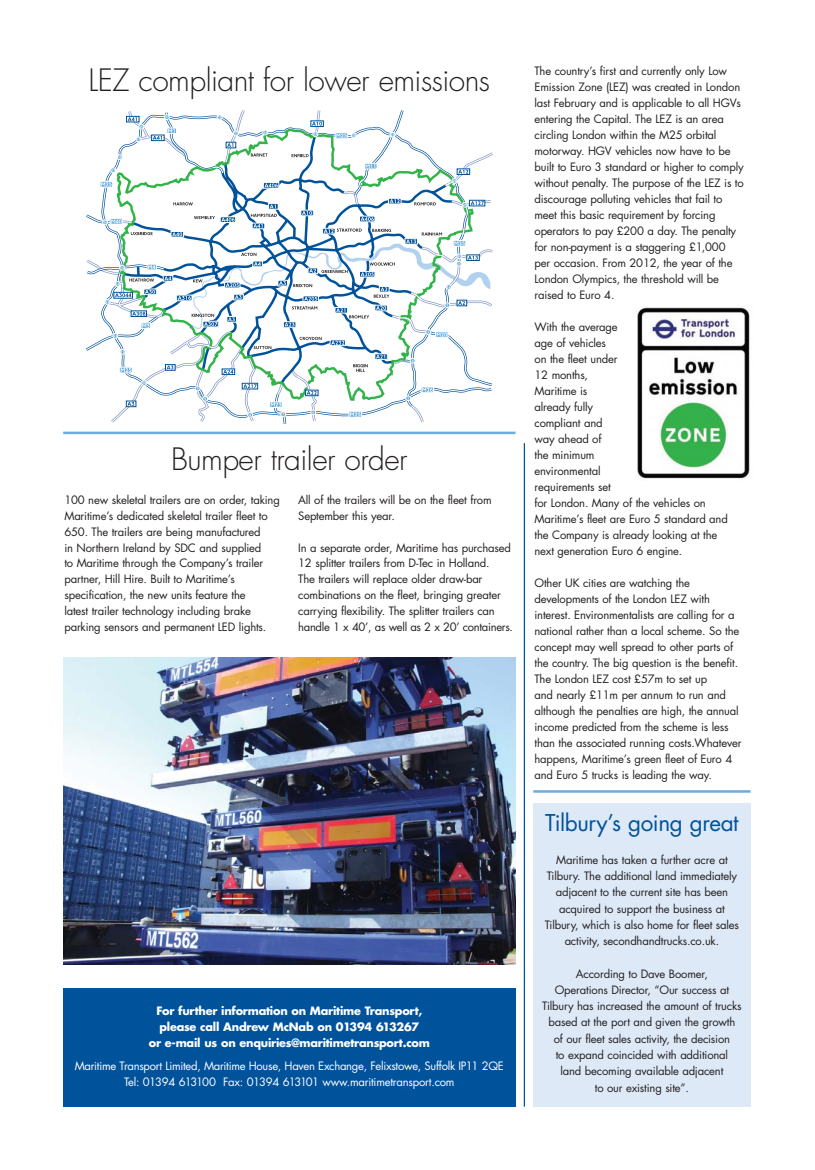
<style>
.page{position:relative;width:815px;height:1170px;background:#fff}
.page>*{position:absolute;margin:0;border:0;box-sizing:border-box;transform-origin:0 0}
.t1{font:300 30px "Futura";letter-spacing:-.02em;color:#231f20}
.t2{font:22.5px "Futura";letter-spacing:-.02em;color:#00529b}
.t3{font:11.25px/16px "Futura";letter-spacing:-.015em;color:#231f20}
.t4{font:11.25px/16.2px "Futura";letter-spacing:-.025em;color:#fff;text-align:center}
.t5{font:700 11.25px/16.2px "Futura";letter-spacing:-.02em;color:#fff;text-align:center}
</style>
<div class="page">
<hr style="left:63px;top:431px;width:453px;height:3px;background:#6caddf">
<svg style="left:85px;top:110px;width:408px;height:313px"></svg>
<svg style="left:115px;top:121px;width:361px;height:314px"></svg>
<svg style="left:206px;top:166px;width:262px;height:215px"></svg>
<svg style="left:390px;top:132px;width:5px;height:5px"></svg>
<svg style="left:406px;top:395px;width:5px;height:6px"></svg>
<svg style="left:311px;top:410px;width:5px;height:5px"></svg>
<svg style="left:195px;top:386px;width:13px;height:15px"></svg>
<svg style="left:142px;top:380px;width:5px;height:5px"></svg>
<svg style="left:113px;top:333px;width:5px;height:5px"></svg>
<svg style="left:115px;top:281px;width:5px;height:5px"></svg>
<svg style="left:120px;top:265px;width:5px;height:5px"></svg>
<svg style="left:111px;top:167px;width:5px;height:6px"></svg>
<svg style="left:117px;top:155px;width:6px;height:5px"></svg>
<svg style="left:136px;top:137px;width:5px;height:5px"></svg>
<svg style="left:164px;top:114px;width:6px;height:6px"></svg>
<svg style="left:233px;top:131px;width:6px;height:5px"></svg>
<svg style="left:313px;top:132px;width:5px;height:5px"></svg>
<svg style="left:217px;top:115px;width:5px;height:5px"></svg>
<svg style="left:263px;top:130px;width:5px;height:5px"></svg>
<svg style="left:248px;top:412px;width:5px;height:5px"></svg>
<svg style="left:120px;top:349px;width:5px;height:5px"></svg>
<svg style="left:292px;top:154px;width:17px;height:3px"></svg>
<svg style="left:251px;top:153px;width:17px;height:3px"></svg>
<svg style="left:131px;top:232px;width:22px;height:3px"></svg>
<svg style="left:129px;top:278px;width:25px;height:3px"></svg>
<div style="left:167px;top:128px;width:10px;height:6px;border:1px solid #fff"></div>
<svg style="left:168px;top:129px;width:7px;height:4px"></svg>
<div style="left:364px;top:163px;width:13px;height:6px;border:1px solid #fff"></div>
<svg style="left:366px;top:164px;width:9px;height:4px"></svg>
<div style="left:421px;top:387px;width:13px;height:6px;border:1px solid #fff"></div>
<svg style="left:422px;top:388px;width:11px;height:4px"></svg>
<div style="left:269px;top:401px;width:13px;height:6px;border:1px solid #fff"></div>
<svg style="left:271px;top:403px;width:15px;height:14px"></svg>
<div style="left:141px;top:323px;width:10px;height:6px;border:1px solid #fff"></div>
<svg style="left:142px;top:324px;width:8px;height:4px"></svg>
<div style="left:147px;top:264px;width:10px;height:6px;border:1px solid #fff"></div>
<svg style="left:148px;top:265px;width:7px;height:4px"></svg>
<div style="left:110px;top:218px;width:13px;height:6px;border:1px solid #fff"></div>
<svg style="left:102px;top:219px;width:20px;height:6px"></svg>
<div style="left:349px;top:411px;width:13px;height:6px;border:1px solid #fff"></div>
<svg style="left:350px;top:412px;width:11px;height:4px"></svg>
<div style="left:119px;top:367px;width:13px;height:6px;border:1px solid #fff"></div>
<svg style="left:121px;top:368px;width:10px;height:4px"></svg>
<div style="left:100px;top:181px;width:13px;height:6px;border:1px solid #fff"></div>
<svg style="left:101px;top:182px;width:11px;height:4px"></svg>
<div style="left:335px;top:132px;width:13px;height:6px;border:1px solid #fff"></div>
<svg style="left:336px;top:133px;width:20px;height:5px"></svg>
<div style="left:311px;top:121px;width:13px;height:6px;border:1px solid #00529b"></div>
<div style="left:388px;top:198px;width:13px;height:6px;border:1px solid #fff"></div>
<div style="left:457px;top:169px;width:13px;height:6px;border:1px solid #00529b"></div>
<div style="left:263px;top:182px;width:16px;height:6px;border:1px solid #fff"></div>
<svg style="left:265px;top:183px;width:13px;height:4px"></svg>
<div style="left:305px;top:390px;width:13px;height:6px;border:1px solid #00529b"></div>
<div style="left:222px;top:369px;width:13px;height:6px;border:1px solid #00529b"></div>
<div style="left:242px;top:383px;width:16px;height:6px;border:1px solid #00529b"></div>
<div style="left:131px;top:311px;width:16px;height:6px;border:1px solid #00529b"></div>
<div style="left:163px;top:275px;width:10px;height:6px;border:1px solid #fff"></div>
<div style="left:144px;top:289px;width:13px;height:6px;border:1px solid #fff"></div>
<svg style="left:145px;top:290px;width:10px;height:4px"></svg>
<svg style="left:226px;top:142px;width:10px;height:6px"></svg>
<div style="left:126px;top:401px;width:10px;height:6px;border:1px solid #00529b"></div>
<div style="left:151px;top:135px;width:13px;height:6px;border:1px solid #00529b"></div>
<div style="left:114px;top:292px;width:19px;height:6px;border:1px solid #00529b"></div>
<div style="left:126px;top:116px;width:13px;height:6px;border:1px solid #00529b"></div>
<svg style="left:312px;top:122px;width:10px;height:4px"></svg>
<svg style="left:452px;top:170px;width:16px;height:13px"></svg>
<svg style="left:307px;top:391px;width:10px;height:4px"></svg>
<svg style="left:243px;top:384px;width:14px;height:4px"></svg>
<svg style="left:164px;top:199px;width:326px;height:174px"></svg>
<svg style="left:132px;top:312px;width:13px;height:4px"></svg>
<svg style="left:227px;top:143px;width:6px;height:4px"></svg>
<svg style="left:127px;top:402px;width:7px;height:4px"></svg>
<svg style="left:153px;top:136px;width:9px;height:4px"></svg>
<svg style="left:105px;top:293px;width:26px;height:11px"></svg>
<svg style="left:128px;top:117px;width:16px;height:12px"></svg>
<div style="left:63px;top:987px;width:453px;height:119px;background:#00529b"></div>
<hr style="left:524px;top:443px;width:1px;height:663px;background:#00529b">
<img style="left:63px;top:657px;width:453px;height:307px">
<img style="left:637px;top:307px;width:113px;height:172px">
<div style="left:533px;top:803px;width:218px;height:303px;background:#dee9f7"></div>
<hr style="left:533px;top:790px;width:218px;height:2px;background:#6caddf">
<h1 class="t1" style="left:89px;top:66px;width:403px">LEZ compliant for lower emissions</h1>
<h1 class="t1" style="left:171px;top:445px;width:238px">Bumper trailer order</h1>
<p class="t3" style="left:64px;top:492px;width:217px">100 new skeletal trailers are on order, taking Maritime’s dedicated skeletal trailer fleet to 650. The trailers are being manufactured<br>in Northern Ireland by SDC and supplied<br>to Maritime through the Company’s trailer partner, Hill Hire. Built to Maritime’s specification, the new units feature the<br>latest trailer technology including brake parking sensors and permanent LED lights.</p>
<p class="t3" style="left:298px;top:492px;width:195px">All of the trailers will be on the fleet from<br>September this year.</p>
<p class="t3" style="left:298px;top:540px;width:216px">In a separate order, Maritime has purchased 12 splitter trailers from D-Tec in Holland.<br>The trailers will replace older draw-bar combinations on the fleet, bringing greater carrying flexibility. The splitter trailers can handle 1 x 40’, as well as 2 x 20’ containers.</p>
<p class="t5" style="left:149px;top:1003px;width:283px">For further information on Maritime Transport, please call Andrew McNab on 01394 613267<br>or e-mail us on enquiries@maritimetransport.com</p>
<p class="t4" style="left:75px;top:1058px;width:431px">Maritime Transport Limited, Maritime House, Haven Exchange, Felixstowe, Suffolk IP11 2QE<br>Tel: 01394 613100 Fax: 01394 613101 www.maritimetransport.com</p>
<p class="t3" style="left:535px;top:64px;width:211px">The country’s first and currently only Low Emission Zone (LEZ) was created in London last February and is applicable to all HGVs entering the Capital. The LEZ is an area circling London within the M25 orbital motorway. HGV vehicles now have to be built to Euro 3 standard or higher to comply without penalty. The purpose of the LEZ is to discourage polluting vehicles that fail to meet this basic requirement by forcing operators to pay £200 a day. The penalty for non-payment is a staggering £1,000 per occasion. From 2012, the year of the London Olympics, the threshold will be raised to Euro 4.</p>
<p class="t3" style="left:535px;top:320px;width:195px">With the average<br>age of vehicles<br>on the fleet under<br>12 months,<br>Maritime is<br>already fully<br>compliant and<br>way ahead of<br>the minimum<br>environmental<br>requirements set<br>for London. Many of the vehicles on<br>Maritime’s fleet are Euro 5 standard and the Company is already looking at the next generation Euro 6 engine.</p>
<p class="t3" style="left:535px;top:576px;width:208px">Other UK cities are watching the developments of the London LEZ with interest. Environmentalists are calling for a national rather than a local scheme. So the concept may well spread to other parts of the country. The big question is the benefit.<br>The London LEZ cost £57m to set up<br>and nearly £11m per annum to run and although the penalties are high, the annual income predicted from the scheme is less than the associated running costs.Whatever happens, Maritime’s green fleet of Euro 4 and Euro 5 trucks is leading the way.</p>
<h2 class="t2" style="left:545px;top:812px;width:195px">Tilbury’s going great</h2>
<p class="t3" style="left:545px;top:852px;width:196px;text-align:center">Maritime has taken a further acre at Tilbury. The additional land immediately adjacent to the current site has been acquired to support the business at Tilbury, which is also home for fleet sales activity, secondhandtrucks.co.uk.</p>
<p class="t3" style="left:542px;top:966px;width:201px;text-align:center">According to Dave Boomer,<br>Operations Director, “Our success at Tilbury has increased the amount of trucks based at the port and given the growth<br>of our fleet sales activity, the decision<br>to expand coincided with additional<br>land becoming available adjacent<br>to our existing site”.</p>
</div>
